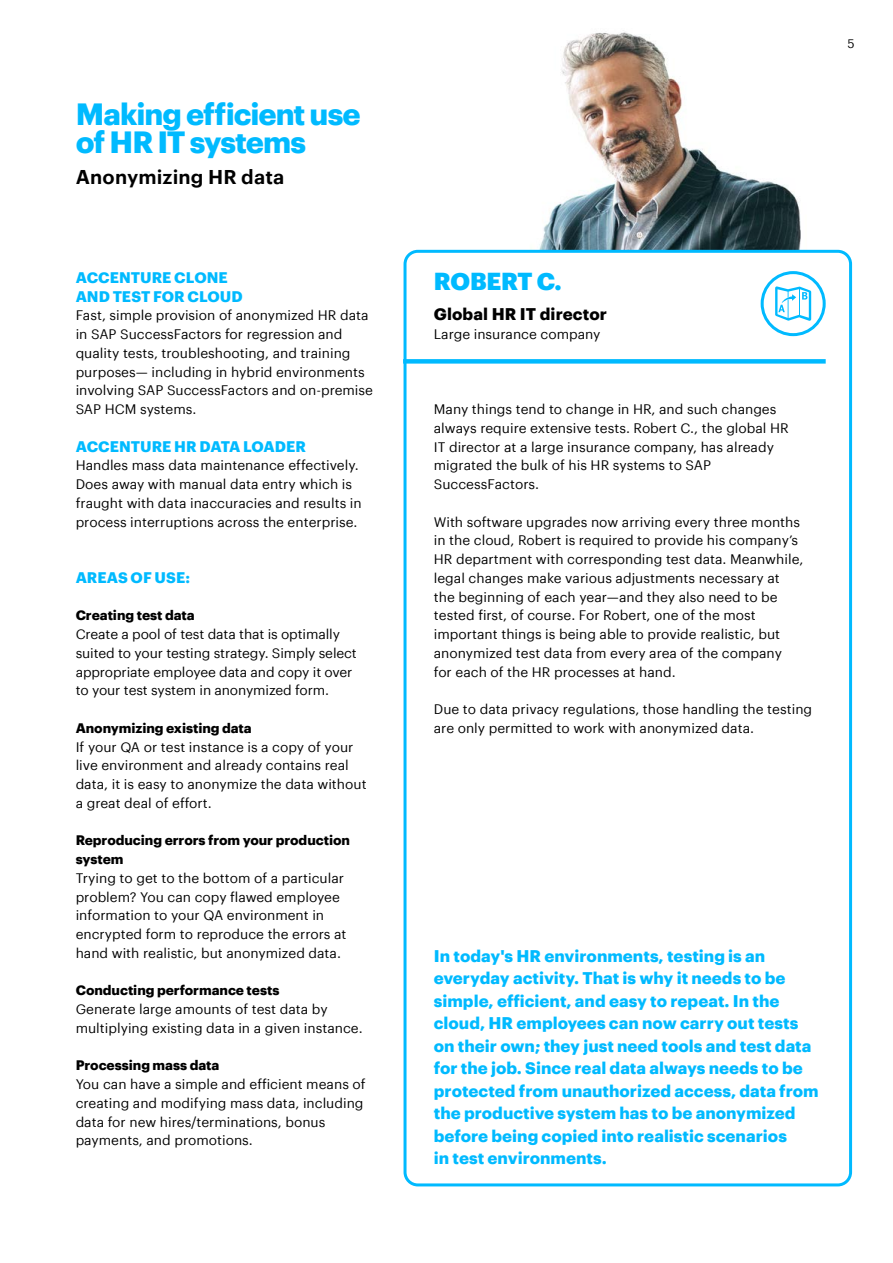
<style>
.page{position:relative;width:893px;height:1263px;background:#fff}
.page>*{position:absolute;margin:0;border:0;box-sizing:border-box;transform-origin:0 0}
.t1{font:700 30px/28.5px "Graphik";letter-spacing:-.035em;color:#00baff}
.t2{font:900 24px "Graphik";letter-spacing:-.005em;color:#00baff}
.t3{font:600 19.5px "Graphik";letter-spacing:.005em;color:#000}
.t4{font:700 16.5px/22.5px "Graphik";color:#00baff}
.t5{font:700 16.5px "Graphik";letter-spacing:.005em;color:#000}
.t6{font:700 15px/18.8px "Graphik";color:#00baff}
.t7{font:13.5px/18.8px "Graphik";color:#000}
.t8{font:700 13.5px/18.8px "Graphik";letter-spacing:-.005em;color:#000}
.t9{font:12px "Graphik";color:#000}
</style>
<div class="page">
<img style="left:508px;top:32px;width:309px;height:218px">
<div style="left:403px;top:250px;width:449px;height:936px;border:3px solid #00baff;border-radius:13px"></div>
<div style="left:403px;top:359px;width:423px;height:5px;background:#00baff"></div>
<svg style="left:761px;top:271px;width:65px;height:65px"></svg>
<h1 class="t1" style="left:76px;top:97px;width:286px">Making efficient use of HR IT systems</h1>
<h3 class="t3" style="left:76px;top:162px;width:210px">Anonymizing HR data</h3>
<p class="t6" style="left:76px;top:267px;width:169px">ACCENTURE CLONE<br>AND TEST FOR CLOUD</p>
<p class="t7" style="left:76px;top:305px;width:299px">Fast, simple provision of anonymized HR data in SAP SuccessFactors for regression and quality tests, troubleshooting, and training purposes— including in hybrid environments involving SAP SuccessFactors and on-premise SAP HCM systems.</p>
<p class="t6" style="left:76px;top:435px;width:232px">ACCENTURE HR DATA LOADER</p>
<p class="t7" style="left:76px;top:455px;width:288px">Handles mass data maintenance effectively.<br>Does away with manual data entry which is fraught with data inaccuracies and results in process interruptions across the enterprise.</p>
<p class="t6" style="left:76px;top:567px;width:116px">AREAS OF USE:</p>
<p class="t8" style="left:76px;top:605px;width:121px">Creating test data</p>
<p class="t7" style="left:76px;top:624px;width:283px">Create a pool of test data that is optimally suited to your testing strategy. Simply select appropriate employee data and copy it over to your test system in anonymized form.</p>
<p class="t8" style="left:76px;top:717px;width:178px">Anonymizing existing data</p>
<p class="t7" style="left:76px;top:736px;width:292px">If your QA or test instance is a copy of your live environment and already contains real data, it is easy to anonymize the data without a great deal of effort.</p>
<p class="t8" style="left:76px;top:830px;width:276px">Reproducing errors from your production system</p>
<p class="t7" style="left:76px;top:867px;width:272px">Trying to get to the bottom of a particular problem? You can copy flawed employee information to your QA environment in encrypted form to reproduce the errors at hand with realistic, but anonymized data.</p>
<p class="t8" style="left:76px;top:980px;width:205px">Conducting performance tests</p>
<p class="t7" style="left:76px;top:999px;width:288px">Generate large amounts of test data by multiplying existing data in a given instance.</p>
<p class="t8" style="left:76px;top:1055px;width:145px">Processing mass data</p>
<p class="t7" style="left:76px;top:1074px;width:291px">You can have a simple and efficient means of creating and modifying mass data, including data for new hires/terminations, bonus payments, and promotions.</p>
<p class="t9" style="left:847px;top:35px;width:9px">5</p>
<h2 class="t2" style="left:434px;top:262px;width:129px">ROBERT C.</h2>
<p class="t5" style="left:434px;top:302px;width:175px">Global HR IT director</p>
<p class="t7" style="left:434px;top:324px;width:168px">Large insurance company</p>
<p class="t7" style="left:434px;top:399px;width:356px">Many things tend to change in HR, and such changes always require extensive tests. Robert C., the global HR IT director at a large insurance company, has already migrated the bulk of his HR systems to SAP SuccessFactors.</p>
<p class="t7" style="left:434px;top:511px;width:371px">With software upgrades now arriving every three months in the cloud, Robert is required to provide his company’s HR department with corresponding test data. Meanwhile, legal changes make various adjustments necessary at the beginning of each year—and they also need to be tested first, of course. For Robert, one of the most important things is being able to provide realistic, but anonymized test data from every area of the company for each of the HR processes at hand.</p>
<p class="t7" style="left:434px;top:699px;width:380px">Due to data privacy regulations, those handling the testing are only permitted to work with anonymized data.</p>
<p class="t4" style="left:434px;top:943px;width:386px">In today's HR environments, testing is an everyday activity. That is why it needs to be simple, efficient, and easy to repeat. In the cloud, HR employees can now carry out tests on their own; they just need tools and test data for the job. Since real data always needs to be protected from unauthorized access, data from the productive system has to be anonymized before being copied into realistic scenarios<br>in test environments.</p>
</div>
